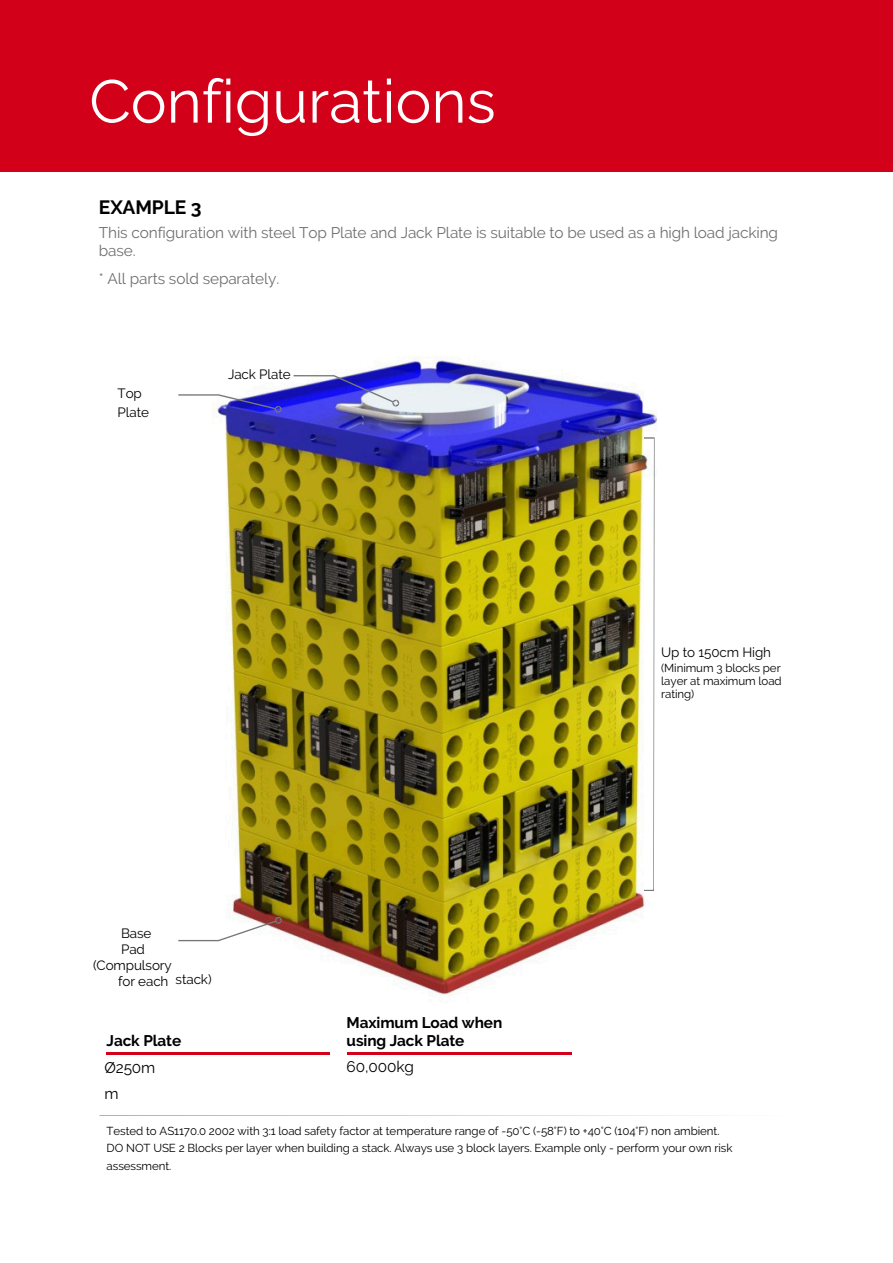
<style>
.page{position:relative;width:893px;height:1263px;background:#fff}
.page>*{position:absolute;margin:0;border:0;box-sizing:border-box;transform-origin:0 0}
.t1{font:60.38px "Raleway";color:#fff}
.t2{font:700 19.2px "Raleway";letter-spacing:-.005em;color:#000}
.t3{font:15.38px/18px "Raleway";letter-spacing:-.005em;color:#6e6f72}
.t4{font:700 15.38px/18px "Raleway";letter-spacing:-.005em;color:#000}
.t5{font:15.38px/26px "Raleway";letter-spacing:-.005em;color:#000}
.t6{font:13.42px/15.8px "Raleway";letter-spacing:-.005em;color:#000}
.t7{font:11.55px/17.3px "Raleway";letter-spacing:-.005em;color:#000}
</style>
<div class="page">
<div style="left:0;top:0;width:893px;height:172px;background:#d20019"></div>
<hr style="left:106px;top:1053px;width:225px;height:1px;background:#d20019">
<hr style="left:347px;top:1053px;width:224px;height:1px;background:#d20019">
<svg style="left:99px;top:1115px;width:607px;height:1px"></svg>
<img style="left:186px;top:358px;width:472px;height:638px">
<svg style="left:178px;top:917px;width:104px;height:24px"></svg>
<svg style="left:178px;top:394px;width:104px;height:19px"></svg>
<svg style="left:294px;top:375px;width:105px;height:31px;background:#6261db"></svg>
<svg style="left:644px;top:437px;width:10px;height:454px"></svg>
<h1 class="t1" style="left:89px;top:66px;width:408px">Configurations</h1>
<p class="t2" style="left:99px;top:195px;width:104px">EXAMPLE 3</p>
<p class="t3" style="left:99px;top:224px;width:680px">This configuration with steel Top Plate and Jack Plate is suitable to be used as a high load jacking base.</p>
<p class="t3" style="left:99px;top:270px;width:182px">* All parts sold separately.</p>
<h4 class="t6" style="left:118px;top:384px;width:33px;line-height:18.8px">Top<br>Plate</h4>
<p class="t6" style="left:228px;top:366px;width:64px">Jack Plate</p>
<h2 class="t6" style="left:121px;top:925px;width:32px">Base<br>Pad</h2>
<h3 class="t6" style="left:93px;top:958px;width:80px;text-align:right">(Compulsory for each</h3>
<h3 class="t6" style="left:176px;top:972px;width:38px">stack)</h3>
<p class="t4" style="left:107px;top:1031px;width:76px">Jack Plate</p>
<h4 class="t5" style="left:104px;top:1054px;width:52px">Ø250m m</h4>
<h4 class="t4" style="left:347px;top:1014px;width:157px">Maximum Load when using Jack Plate</h4>
<h4 class="t5" style="left:347px;top:1053px;width:69px">60,000kg</h4>
<h4 class="t6" style="left:661px;top:645px;width:111px">Up to 150cm High</h4>
<h4 class="t7" style="left:661px;top:661px;width:122px;line-height:13px;text-align:justify">(Minimum 3 blocks per layer at maximum load rating)</h4>
<p class="t7" style="left:107px;top:1122px;width:627px">Tested to AS1170.0 2002 with 3:1 load safety factor at temperature range of -50°C (-58°F) to +40°C (104°F) non ambient.<br>DO NOT USE 2 Blocks per layer when building a stack. Always use 3 block layers. Example only - perform your own risk assessment.</p>
</div>
